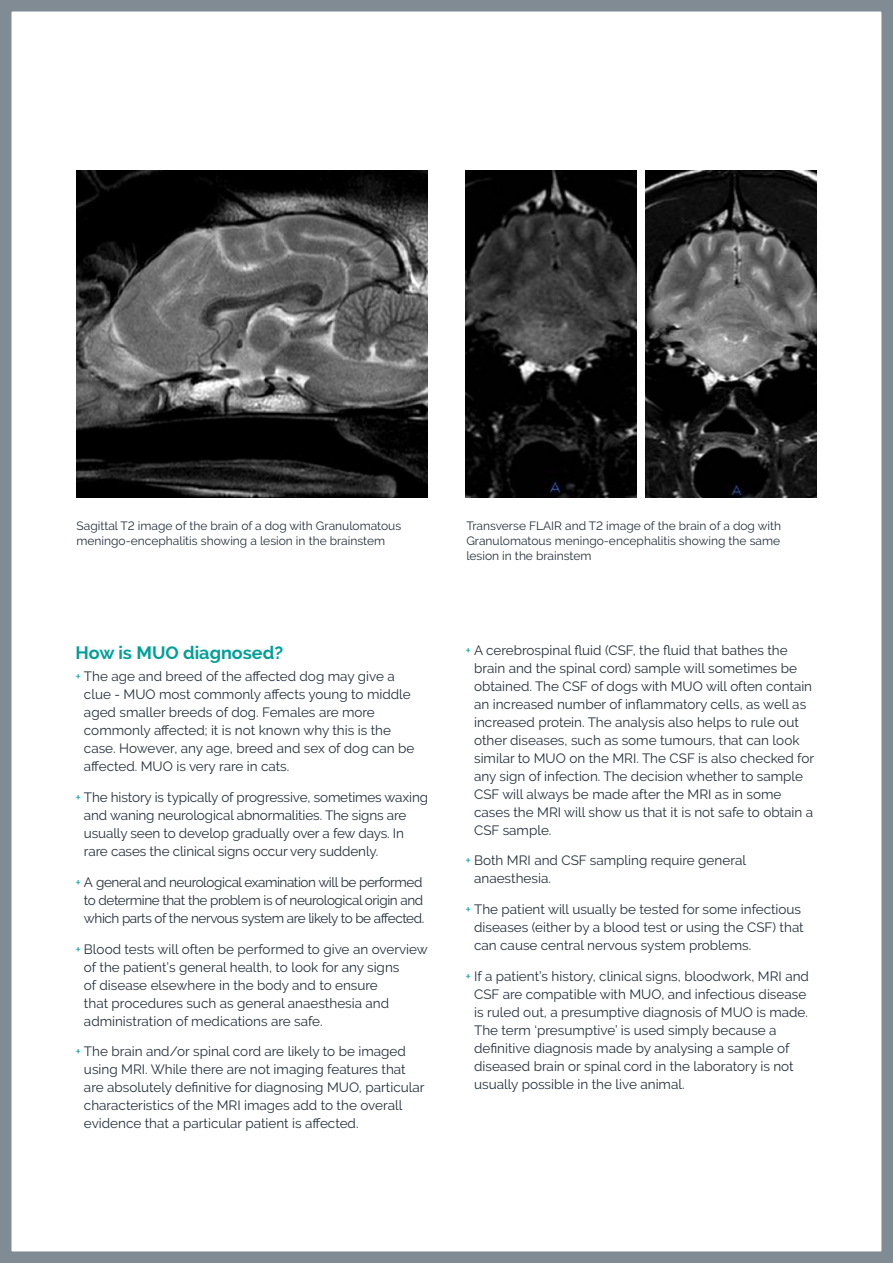
<style>
.page{position:relative;width:893px;height:1263px;background:#fff}
.page>*{position:absolute;margin:0;border:0;box-sizing:border-box;transform-origin:0 0}
.t1{font:700 18px "Raleway";color:#009f98}
.t2{font:13.5px/18px "Raleway";color:#25303b}
.t3{font:13.5px/18px "Raleway";letter-spacing:-.03em;color:#25303b}
.t4{font:12px/15px "Raleway";color:#25303b}
.s1{color:#009f98}
</style>
<div class="page">
<div style="left:0;top:0;width:893px;height:1263px;border:12px solid #808b94"></div>
<img style="left:77px;top:170px;width:350px;height:327px">
<img style="left:466px;top:170px;width:171px;height:327px">
<img style="left:645px;top:170px;width:171px;height:327px">
<p class="t4" style="left:77px;top:518px;width:326px">Sagittal T2 image of the brain of a dog with Granulomatous meningo-encephalitis showing a lesion in the brainstem</p>
<p class="t4" style="left:466px;top:518px;width:316px;text-align:justify">Transverse FLAIR and T2 image of the brain of a dog with Granulomatous meningo-encephalitis showing the same lesion in the brainstem</p>
<h1 class="t1" style="left:75px;top:642px;width:209px">How is MUO diagnosed?</h1>
<p class="t2" style="left:84px;top:667px;width:332px;text-indent:-9px"><span class="s1">+</span> The age and breed of the affected dog may give a clue - MUO most commonly affects young to middle aged smaller breeds of dog. Females are more commonly affected; it is not known why this is the case. However, any age, breed and sex of dog can be affected. MUO is very rare in cats.</p>
<p class="t2" style="left:84px;top:788px;width:346px;text-indent:-9px"><span class="s1">+</span> The history is typically of progressive, sometimes waxing and waning neurological abnormalities. The signs are usually seen to develop gradually over a few days. In rare cases the clinical signs occur very suddenly.</p>
<p class="t3" style="left:84px;top:873px;width:342px;text-indent:-9px"><span class="s1">+</span> A general and neurological examination will be performed to determine that the problem is of neurological origin and which parts of the nervous system are likely to be affected.</p>
<p class="t2" style="left:84px;top:940px;width:345px;text-indent:-9px"><span class="s1">+</span> Blood tests will often be performed to give an overview of the patient’s general health, to look for any signs<br>of disease elsewhere in the body and to ensure<br>that procedures such as general anaesthesia and administration of medications are safe.</p>
<p class="t2" style="left:84px;top:1042px;width:342px;text-indent:-9px"><span class="s1">+</span> The brain and/or spinal cord are likely to be imaged using MRI. While there are not imaging features that are absolutely definitive for diagnosing MUO, particular characteristics of the MRI images add to the overall evidence that a particular patient is affected.</p>
<p class="t2" style="left:474px;top:641px;width:342px;text-indent:-9px"><span class="s1">+</span> A cerebrospinal fluid (CSF, the fluid that bathes the brain and the spinal cord) sample will sometimes be obtained. The CSF of dogs with MUO will often contain an increased number of inflammatory cells, as well as increased protein. The analysis also helps to rule out other diseases, such as some tumours, that can look similar to MUO on the MRI. The CSF is also checked for any sign of infection. The decision whether to sample CSF will always be made after the MRI as in some cases the MRI will show us that it is not safe to obtain a CSF sample.</p>
<p class="t2" style="left:474px;top:852px;width:273px;text-indent:-9px"><span class="s1">+</span> Both MRI and CSF sampling require general anaesthesia.</p>
<p class="t2" style="left:474px;top:900px;width:331px;text-indent:-9px"><span class="s1">+</span> The patient will usually be tested for some infectious diseases (either by a blood test or using the CSF) that can cause central nervous system problems.</p>
<p class="t2" style="left:474px;top:967px;width:336px;text-indent:-9px"><span class="s1">+</span> If a patient’s history, clinical signs, bloodwork, MRI and CSF are compatible with MUO, and infectious disease is ruled out, a presumptive diagnosis of MUO is made.<br>The term ‘presumptive’ is used simply because a definitive diagnosis made by analysing a sample of diseased brain or spinal cord in the laboratory is not usually possible in the live animal.</p>
</div>
